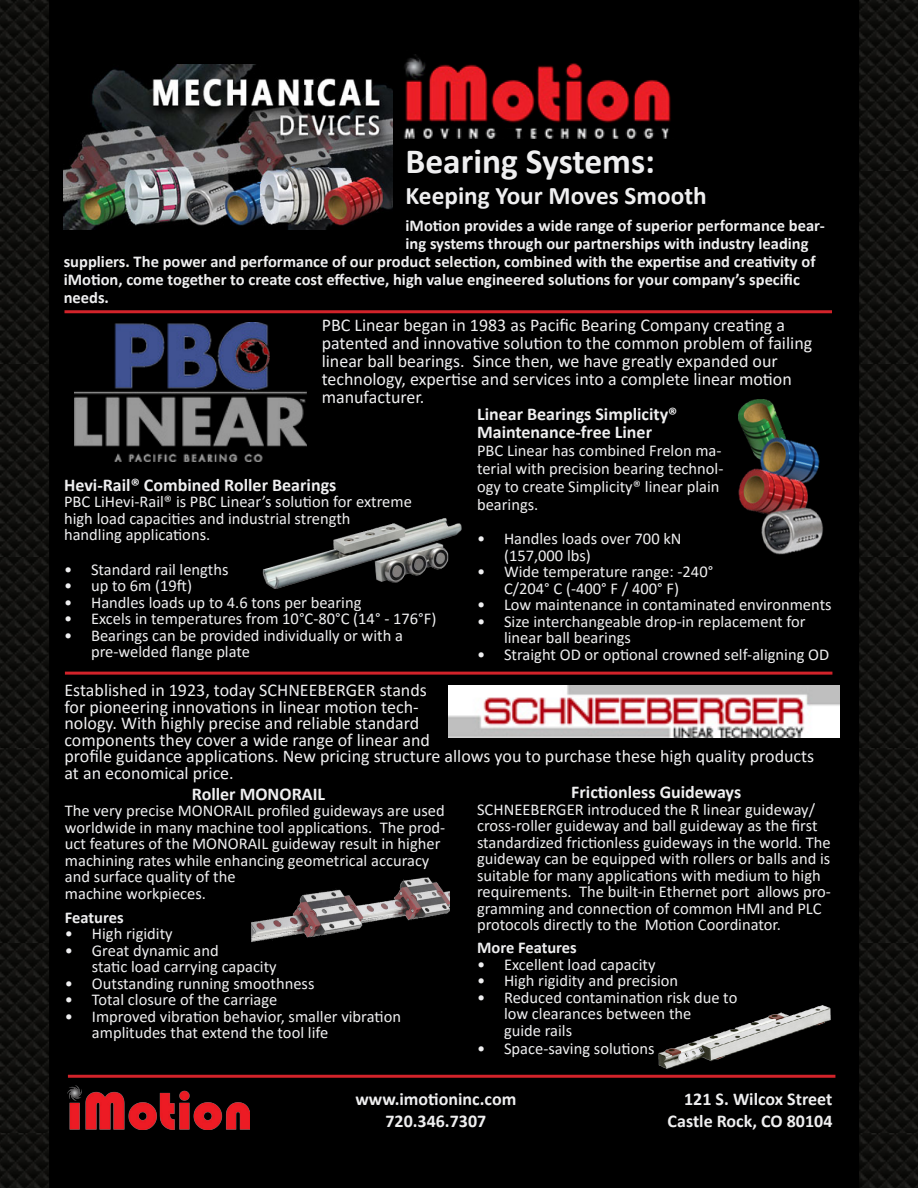
<style>
.page{position:relative;width:918px;height:1188px;background:#fff}
.page>*{position:absolute;margin:0;border:0;box-sizing:border-box;transform-origin:0 0}
.t1{font:700 35.4px "Calibri";color:#efeff0}
.t2{font:700 25.35px "Calibri";color:#efeff0}
.t3{font:18px/16.5px "Calibri";color:#efeff0}
.t4{font:700 18px/21.6px "Calibri";color:#efeff0}
.t5{font:16.5px/16.5px "Calibri";color:#efeff0}
.t6{font:700 16.5px "Calibri";color:#efeff0}
</style>
<div class="page">
<img style="left:0;top:943px;width:918px;height:245px">
<img style="left:0;top:557px;width:918px;height:191px">
<img style="left:0;top:364px;width:918px;height:193px">
<img style="left:0;top:0;width:918px;height:364px">
<img style="left:0;top:748px;width:918px;height:195px">
<div style="left:49px;top:0;width:810px;height:1188px;background:#000"></div>
<img style="left:63px;top:64px;width:329px;height:165px">
<img style="left:399px;top:50px;width:277px;height:89px">
<img style="left:448px;top:686px;width:392px;height:51px">
<hr style="left:64px;top:310px;width:768px;height:3px;background:#d2232a">
<hr style="left:65px;top:672px;width:767px;height:3px;background:#d2232a">
<img style="left:74px;top:322px;width:232px;height:140px">
<hr style="left:68px;top:1075px;width:767px;height:3px;background:#d2232a">
<img style="left:68px;top:1085px;width:182px;height:45px">
<img style="left:731px;top:394px;width:95px;height:167px">
<img style="left:252px;top:878px;width:197px;height:65px">
<img style="left:257px;top:513px;width:209px;height:83px">
<img style="left:658px;top:1005px;width:174px;height:65px">
<h1 class="t1" style="left:406px;top:136px;width:251px">Bearing Systems:</h1>
<h2 class="t2" style="left:406px;top:177px;width:303px">Keeping Your Moves Smooth</h2>
<p class="t6" style="left:406px;top:214px;width:421px">iMotion provides a wide range of superior performance bear-</p>
<p class="t6" style="left:406px;top:232px;width:405px">ing systems through our partnerships with industry leading</p>
<p class="t6" style="left:64px;top:250px;width:753px">suppliers. The power and performance of our product selection, combined with the expertise and creativity of</p>
<p class="t6" style="left:64px;top:268px;width:738px">iMotion, come together to create cost effective, high value engineered solutions for your company’s specific</p>
<p class="t6" style="left:64px;top:286px;width:47px">needs.</p>
<p class="t3" style="left:322px;top:315px;width:492px;line-height:18px">PBC Linear began in 1983 as Pacific Bearing Company creating a patented and innovative solution to the common problem of failing linear ball bearings. Since then, we have greatly expanded our technology, expertise and services into a complete linear motion manufacturer.</p>
<p class="t4" style="left:64px;top:473px;width:274px">Hevi-Rail® Combined Roller Bearings</p>
<p class="t5" style="left:64px;top:493px;width:349px">PBC LiHevi-Rail® is PBC Linear’s solution for extreme high load capacities and industrial strength handling applications.</p>
<p class="t5" style="left:64px;top:561px;width:166px">• Standard rail lengths</p>
<p class="t5" style="left:64px;top:577px;width:130px">• up to 6m (19ft)</p>
<p class="t5" style="left:64px;top:594px;width:299px">• Handles loads up to 4.6 tons per bearing</p>
<p class="t5" style="left:64px;top:610px;width:374px">• Excels in temperatures from 10°C-80°C (14° - 176°F)</p>
<p class="t5" style="left:91px;top:627px;width:313px;text-indent:-27px">• Bearings can be provided individually or with a pre-welded flange plate</p>
<p class="t4" style="left:477px;top:404px;width:202px;line-height:18px">Linear Bearings Simplicity®<br>Maintenance-free Liner</p>
<p class="t5" style="left:477px;top:441px;width:248px;line-height:18px">PBC Linear has combined Frelon ma&shy;terial with precision bearing technol&shy;ogy to create Simplicity® linear plain bearings.</p>
<p class="t5" style="left:504px;top:530px;width:179px;text-indent:-27px">• Handles loads over 700 kN (157,000 lbs)</p>
<p class="t5" style="left:477px;top:563px;width:238px;text-align:center">• Wide temperature range: -240°<br>C/204° C (-400° F / 400° F)</p>
<p class="t5" style="left:477px;top:596px;width:356px">• Low maintenance in contaminated environments</p>
<p class="t5" style="left:504px;top:612px;width:303px;text-indent:-27px">• Size interchangeable drop-in replacement for linear ball bearings</p>
<p class="t5" style="left:477px;top:645px;width:354px">• Straight OD or optional crowned self-aligning OD</p>
<p class="t3" style="left:64px;top:682px;width:751px">Established in 1923, today SCHNEEBERGER stands<br>for pioneering innovations in linear motion tech-<br>nology. With highly precise and reliable standard<br>components they cover a wide range of linear and<br>profile guidance applications. New pricing structure allows you to purchase these high quality products at an economical price.</p>
<p class="t4" style="left:192px;top:782px;width:135px">Roller MONORAIL</p>
<p class="t5" style="left:65px;top:802px;width:382px">The very precise MONORAIL profiled guideways are used worldwide in many machine tool applications. The prod&shy;uct features of the MONORAIL guideway result in higher machining rates while enhancing geometrical accuracy and surface quality of the<br>machine workpieces.</p>
<p class="t6" style="left:65px;top:905px;width:60px">Features</p>
<p class="t5" style="left:65px;top:925px;width:109px">• High rigidity</p>
<p class="t5" style="left:92px;top:941px;width:186px;text-indent:-27px">• Great dynamic and<br>static load carrying capacity</p>
<p class="t5" style="left:65px;top:974px;width:251px">• Outstanding running smoothness</p>
<p class="t5" style="left:65px;top:991px;width:214px">• Total closure of the carriage</p>
<p class="t5" style="left:92px;top:1007px;width:311px;text-indent:-27px">• Improved vibration behavior, smaller vibration amplitudes that extend the tool life</p>
<p class="t4" style="left:571px;top:781px;width:171px">Frictionless Guideways</p>
<p class="t5" style="left:477px;top:800px;width:355px">SCHNEEBERGER introduced the R linear guideway/ cross-roller guideway and ball guideway as the first standardized frictionless guideways in the world. The guideway can be equipped with rollers or balls and is suitable for many applications with medium to high requirements. The built-in Ethernet port allows pro&shy;gramming and connection of common HMI and PLC protocols directly to the Motion Coordinator.</p>
<p class="t6" style="left:477px;top:936px;width:101px">More Features</p>
<p class="t5" style="left:477px;top:956px;width:180px">• Excellent load capacity</p>
<p class="t5" style="left:477px;top:972px;width:203px">• High rigidity and precision</p>
<p class="t5" style="left:504px;top:989px;width:235px;text-indent:-27px">• Reduced contamination risk due to low clearances between the<br>guide rails</p>
<p class="t5" style="left:477px;top:1040px;width:179px">• Space-saving solutions</p>
<p class="t4" style="left:355px;top:1088px;width:163px;text-align:center">www.imotioninc.com<br>720.346.7307</p>
<p class="t4" style="left:668px;top:1088px;width:166px;text-align:right">121 S. Wilcox Street<br>Castle Rock, CO 80104</p>
</div>
